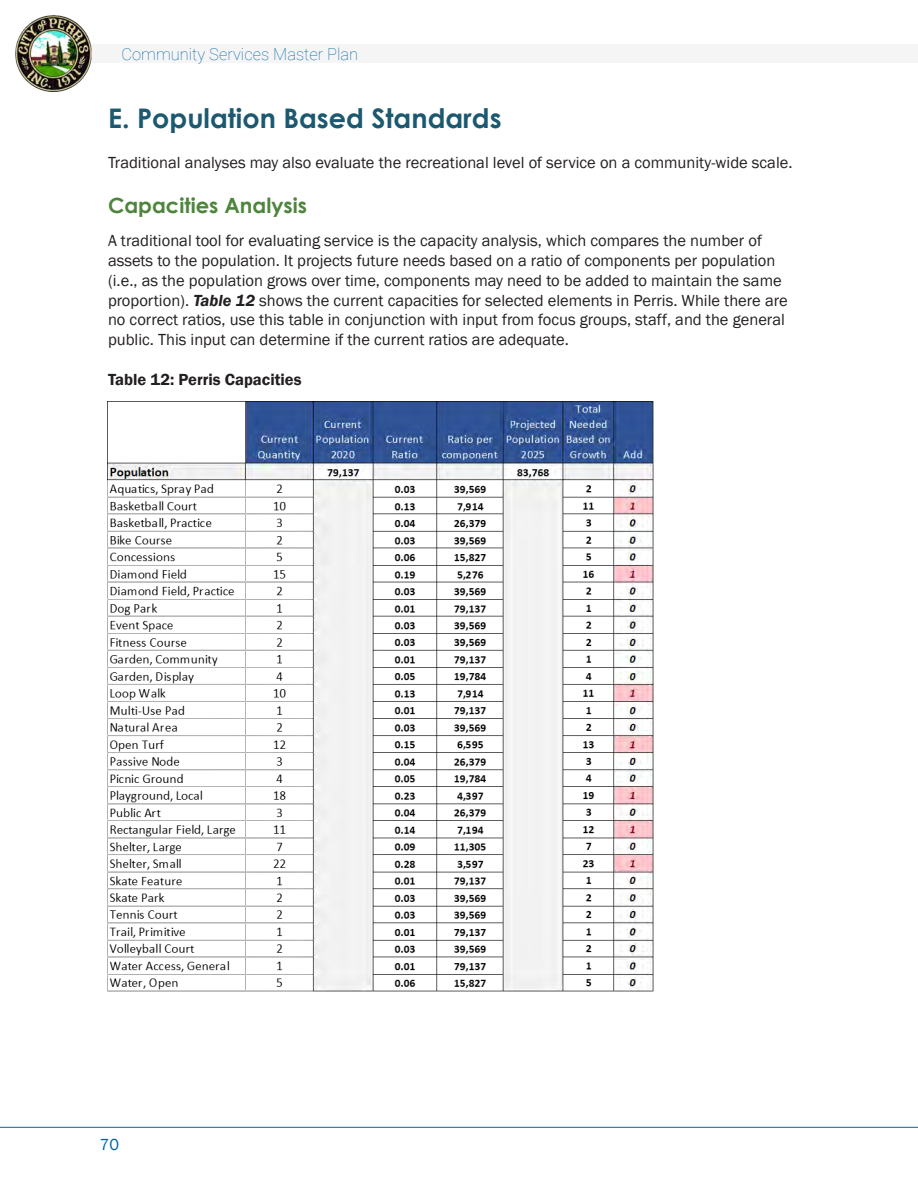
<style>
.page{position:relative;width:918px;height:1188px;background:#fff}
.page>*{position:absolute;margin:0;border:0;box-sizing:border-box;transform-origin:0 0}
.Section_Heading{font:700 27px "Century Gothic";color:#1c5970}
.Subheading{font:700 21px "Century Gothic";color:#4e853d}
.t1{font:16.5px/19.8px "Franklin Gothic";color:#231f20}
.t2{font:100 16.5px "Roboto";color:#0065a4}
.t3{font:600 16.5px "Franklin Gothic";color:#231f20}
.t4{font:16.5px "Franklin Gothic";color:#0065a4}
.s1{font-weight:600;font-style:italic}
</style>
<div class="page">
<div style="left:39px;top:44px;width:879px;height:19px;background:#f5f5f5"></div>
<img style="left:16px;top:16px;width:76px;height:76px">
<hr style="left:0;top:1127px;width:918px;height:1px;background:#0065a4">
<img style="left:108px;top:402px;width:545px;height:589px">
<p class="t2" style="left:122px;top:42px;width:238px">Community Services Master Plan</p>
<p class="Section_Heading" style="left:108px;top:98px;width:395px">E. Population Based Standards</p>
<p class="t1" style="left:108px;top:153px;width:686px">Traditional analyses may also evaluate the recreational level of service on a community-wide scale.</p>
<p class="Subheading" style="left:108px;top:189px;width:201px">Capacities Analysis</p>
<p class="t1" style="left:108px;top:231px;width:681px">A traditional tool for evaluating service is the capacity analysis, which compares the number of assets to the population. It projects future needs based on a ratio of components per population (i.e., as the population grows over time, components may need to be added to maintain the same proportion). <span class="s1">Table 12</span> shows the current capacities for selected elements in Perris. While there are no correct ratios, use this table in conjunction with input from focus groups, staff, and the general public. This input can determine if the current ratios are adequate.</p>
<p class="t3" style="left:108px;top:369px;width:195px">Table 12: Perris Capacities</p>
<p class="t4" style="left:100px;top:1134px;width:21px">70</p>
</div>
